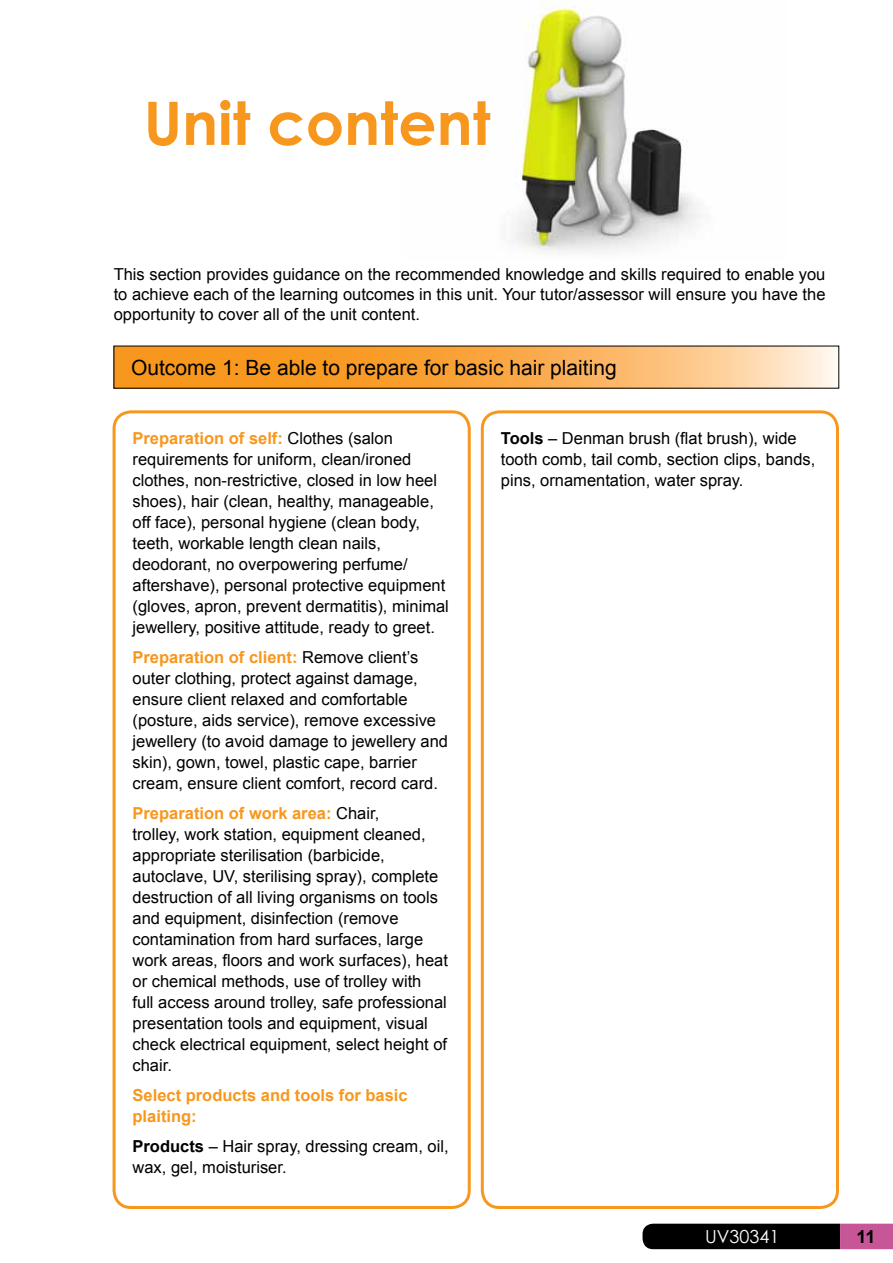
<style>
.page{position:relative;width:893px;height:1263px;background:#fff}
.page>*{position:absolute;margin:0;border:0;box-sizing:border-box;transform-origin:0 0}
.t1{font:700 60px "Century Gothic";color:#f8971d}
.t2{font:21px "Arial";color:#000}
.t3{font:18px "Century Gothic";color:#fff}
.t4{font:700 18px "Arial";color:#000}
.t5{font:16.5px/21px "Arial";color:#000}
.t6{font:700 16.5px/21px "Arial";color:#f8971d}
.s1{font-weight:700;color:#f8971d}
.s2{font-weight:700}
</style>
<div class="page">
<img style="left:511px;top:3px;width:190px;height:251px">
<svg style="left:116px;top:348px;width:721px;height:38px;background:#faaf54"></svg>
<svg style="left:642px;top:1224px;width:251px;height:25px;background:#2c1421"></svg>
<div style="left:113px;top:410px;width:358px;height:799px;border:3px solid #f8971d;border-radius:17px"></div>
<div style="left:481px;top:410px;width:358px;height:799px;border:3px solid #f8971d;border-radius:17px"></div>
<h1 class="t1" style="left:144px;top:78px;width:348px">Unit content</h1>
<p class="t5" style="left:114px;top:265px;width:713px;line-height:19.8px;text-align:justify">This section provides guidance on the recommended knowledge and skills required to enable you to achieve each of the learning outcomes in this unit. Your tutor/assessor will ensure you have the opportunity to cover all of the unit content.</p>
<p class="t2" style="left:131px;top:354px;width:487px">Outcome 1: Be able to prepare for basic hair plaiting</p>
<p class="t5" style="left:133px;top:428px;width:318px"><span class="s1">Preparation of self:</span> Clothes (salon requirements for uniform, clean/ironed clothes, non-restrictive, closed in low heel shoes), hair (clean, healthy, manageable, off face), personal hygiene (clean body, teeth, workable length clean nails, deodorant, no overpowering perfume/ aftershave), personal protective equipment (gloves, apron, prevent dermatitis), minimal jewellery, positive attitude, ready to greet.</p>
<p class="t5" style="left:133px;top:647px;width:317px"><span class="s1">Preparation of client:</span> Remove client’s outer clothing, protect against damage, ensure client relaxed and comfortable (posture, aids service), remove excessive jewellery (to avoid damage to jewellery and skin), gown, towel, plastic cape, barrier cream, ensure client comfort, record card.</p>
<p class="t5" style="left:133px;top:803px;width:317px"><span class="s1">Preparation of work area:</span> Chair,<br>trolley, work station, equipment cleaned, appropriate sterilisation (barbicide, autoclave, UV, sterilising spray), complete destruction of all living organisms on tools and equipment, disinfection (remove contamination from hard surfaces, large work areas, floors and work surfaces), heat or chemical methods, use of trolley with<br>full access around trolley, safe professional presentation tools and equipment, visual check electrical equipment, select height of chair.</p>
<p class="t6" style="left:133px;top:1085px;width:277px">Select products and tools for basic plaiting:</p>
<p class="t5" style="left:133px;top:1136px;width:318px"><span class="s2">Products</span> – Hair spray, dressing cream, oil, wax, gel, moisturiser.</p>
<p class="t5" style="left:501px;top:428px;width:316px"><span class="s2">Tools</span> – Denman brush (flat brush), wide tooth comb, tail comb, section clips, bands, pins, ornamentation, water spray.</p>
<p class="t3" style="left:705px;top:1223px;width:76px">UV30341</p>
<p class="t4" style="left:857px;top:1225px;width:21px">11</p>
</div>
